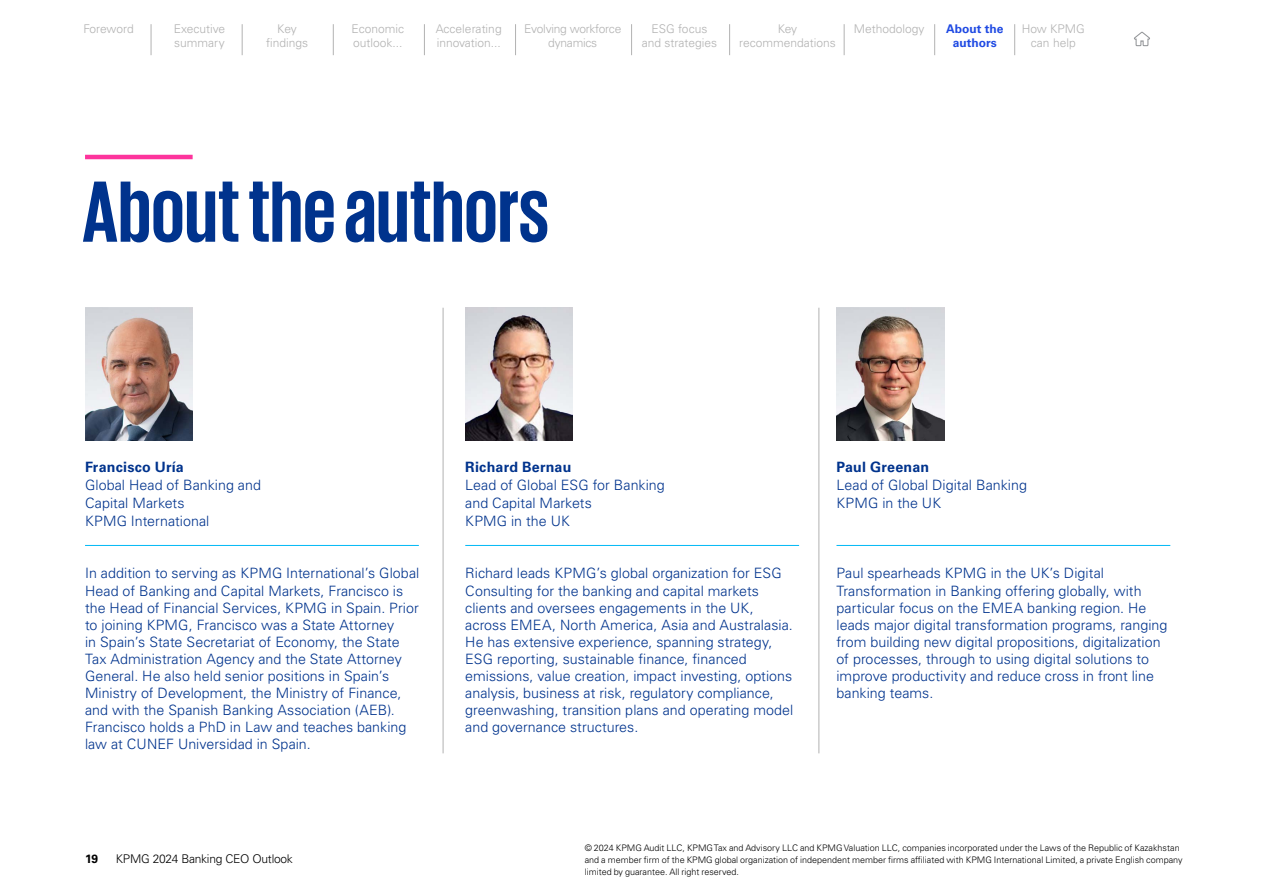
<style>
.page{position:relative;width:1263px;height:893px;background:#fff}
.page>*{position:absolute;margin:0;border:0;box-sizing:border-box;transform-origin:0 0}
.t1{font:700 88.8px "KPMG";color:#00338d}
.t2{font:300 14.25px/17.1px "Univers LT Std";color:#00338d}
.t3{font:700 14.25px "Univers LT Std";letter-spacing:.015em;color:#00338d}
.t4{font:300 12px/14.4px "Univers LT Std";color:#b2b2b2;text-align:center}
.t5{font:300 12px/14.4px "Univers LT Std";letter-spacing:-.02em;color:#b2b2b2;text-align:center}
.t6{font:300 12px "Univers LT Std";letter-spacing:-.02em;color:#000}
.t7{font:700 12px/14.4px "Univers LT Std";color:#1f4ae3;text-align:center}
.t8{font:700 12px "Univers LT Std";color:#000}
.t9{font:300 9px/12px "Univers LT Std";color:#000}
</style>
<div class="page">
<hr style="left:85px;top:155px;width:108px;height:4px;background:#fd349c">
<img style="left:85px;top:308px;width:108px;height:132px">
<img style="left:465px;top:308px;width:108px;height:132px">
<img style="left:836px;top:308px;width:108px;height:132px">
<svg style="left:1134px;top:31px;width:16px;height:16px"></svg>
<hr style="left:151px;top:24px;width:1px;height:31px;background:#b2b2b2">
<hr style="left:242px;top:24px;width:1px;height:31px;background:#b2b2b2">
<hr style="left:333px;top:24px;width:1px;height:31px;background:#b2b2b2">
<hr style="left:424px;top:24px;width:1px;height:31px;background:#b2b2b2">
<hr style="left:515px;top:24px;width:1px;height:31px;background:#b2b2b2">
<hr style="left:631px;top:24px;width:1px;height:31px;background:#b2b2b2">
<hr style="left:729px;top:24px;width:1px;height:31px;background:#b2b2b2">
<hr style="left:844px;top:24px;width:1px;height:31px;background:#b2b2b2">
<hr style="left:934px;top:24px;width:1px;height:31px;background:#b2b2b2">
<hr style="left:1014px;top:24px;width:1px;height:31px;background:#b2b2b2">
<hr style="left:85px;top:545px;width:334px;height:1px;background:#00b8f5">
<hr style="left:443px;top:308px;width:1px;height:445px;background:#b2b2b2">
<hr style="left:818px;top:308px;width:1px;height:445px;background:#b2b2b2">
<hr style="left:465px;top:545px;width:334px;height:1px;background:#00b8f5">
<hr style="left:836px;top:545px;width:334px;height:1px;background:#00b8f5">
<p class="t4" style="left:83px;top:21px;width:52px">Foreword</p>
<p class="t4" style="left:174px;top:21px;width:53px;text-align:left">Executive summary</p>
<p class="t4" style="left:266px;top:21px;width:44px">Key findings</p>
<p class="t4" style="left:351px;top:21px;width:54px;text-align:left">Economic outlook...</p>
<p class="t4" style="left:436px;top:21px;width:67px;text-align:left">Accelerating innovation...</p>
<p class="t5" style="left:524px;top:21px;width:99px">Evolving workforce dynamics</p>
<p class="t4" style="left:642px;top:21px;width:77px">ESG focus and strategies</p>
<p class="t4" style="left:739px;top:21px;width:98px">Key recommendations</p>
<p class="t4" style="left:854px;top:21px;width:72px">Methodology</p>
<p class="t4" style="left:1022px;top:21px;width:65px">How KPMG can help</p>
<p class="t7" style="left:946px;top:22px;width:59px">About the authors</p>
<h1 class="t1" style="left:82px;top:167px;width:469px">About the authors</h1>
<p class="t3" style="left:85px;top:458px;width:100px">Francisco Uría</p>
<p class="t2" style="left:85px;top:476px;width:177px;line-height:18px">Global Head of Banking and<br>Capital Markets<br>KPMG International</p>
<p class="t3" style="left:465px;top:458px;width:108px">Richard Bernau</p>
<p class="t2" style="left:465px;top:476px;width:201px;line-height:18px">Lead of Global ESG for Banking and Capital Markets<br>KPMG in the UK</p>
<p class="t3" style="left:836px;top:458px;width:94px">Paul Greenan</p>
<p class="t2" style="left:836px;top:476px;width:192px;line-height:18px">Lead of Global Digital Banking<br>KPMG in the UK</p>
<p class="t2" style="left:85px;top:565px;width:336px">In addition to serving as KPMG International’s Global Head of Banking and Capital Markets, Francisco is the Head of Financial Services, KPMG in Spain. Prior to joining KPMG, Francisco was a State Attorney<br>in Spain’s State Secretariat of Economy, the State Tax Administration Agency and the State Attorney General. He also held senior positions in Spain’s Ministry of Development, the Ministry of Finance, and with the Spanish Banking Association (AEB).<br>Francisco holds a PhD in Law and teaches banking law at CUNEF Universidad in Spain.</p>
<p class="t2" style="left:465px;top:565px;width:330px">Richard leads KPMG’s global organization for ESG Consulting for the banking and capital markets clients and oversees engagements in the UK, across EMEA, North America, Asia and Australasia.<br>He has extensive experience, spanning strategy, ESG reporting, sustainable finance, financed emissions, value creation, impact investing, options analysis, business at risk, regulatory compliance, greenwashing, transition plans and operating model and governance structures.</p>
<p class="t2" style="left:836px;top:565px;width:332px">Paul spearheads KPMG in the UK’s Digital Transformation in Banking offering globally, with particular focus on the EMEA banking region. He leads major digital transformation programs, ranging from building new digital propositions, digitalization of processes, through to using digital solutions to improve productivity and reduce cross in front line banking teams.</p>
<p class="t8" style="left:85px;top:852px;width:15px">19</p>
<p class="t6" style="left:116px;top:852px;width:179px">KPMG 2024 Banking CEO Outlook</p>
<p class="t9" style="left:585px;top:841px;width:599px">© 2024 KPMG Audit LLC, KPMG Tax and Advisory LLC and KPMG Valuation LLC, companies incorporated under the Laws of the Republic of Kazakhstan and a member firm of the KPMG global organization of independent member firms affiliated with KPMG International Limited, a private English company limited by guarantee. All right reserved.</p>
</div>
